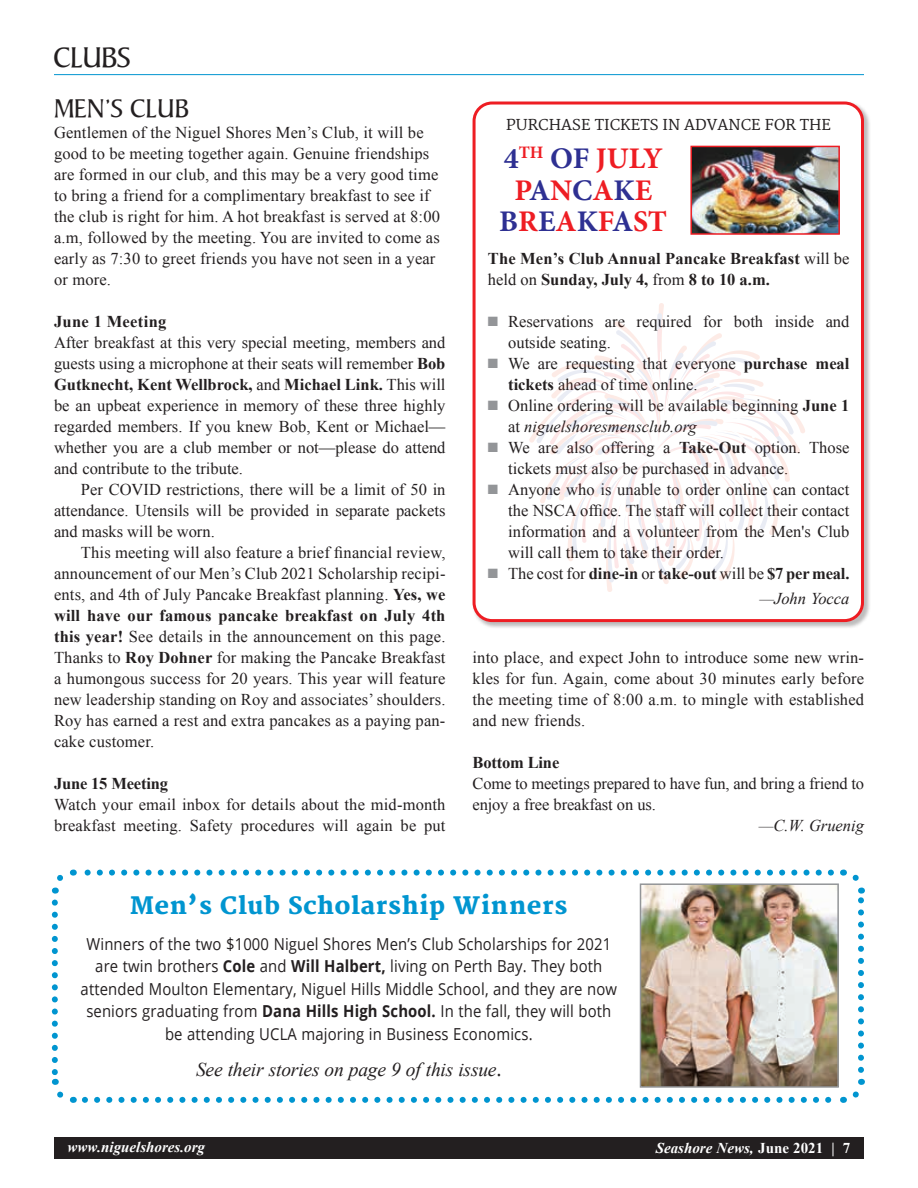
<style>
.page{position:relative;width:918px;height:1188px;background:#fff}
.page>*{position:absolute;margin:0;border:0;box-sizing:border-box;transform-origin:0 0}
.t1{font:700 30px/31.5px "Minion Pro";color:#ee1d23;text-align:center}
.t2{font:30px "Persuasion S Si";color:#231f20}
.t3{font:27px "Persuasion S Si";letter-spacing:.02em;color:#231f20}
.t4{font:900 24px "Merriweather";letter-spacing:.04em;color:#0095d0}
.t5{font:italic 19.5px "Times New Roman";letter-spacing:-.01em;color:#231f20}
.t6{font:16.5px/21px "Times New Roman";letter-spacing:.01em;color:#231f20}
.t7{font:16.5px/22.5px "Open Sans";letter-spacing:.01em;color:#231f20;text-align:center;scale:.9 1}
.t8{font:700 16.5px/21px "Times New Roman";color:#231f20}
.t9{font:16.5px/21px "Times New Roman";letter-spacing:-.01em;color:#231f20}
.t10{font:700 16.5px "Times New Roman";letter-spacing:.02em;color:#231f20}
.t11{font:italic 16.5px "Times New Roman";color:#231f20}
.t12{font:italic 700 15px "Times New Roman";color:#fff}
.t13{font:15px "Merriweather";color:#231f20}
.s1{font-weight:700}
.s2{color:#2e3092}
.s3{font-weight:400}
.s4{color:#939598}
.s5{font-style:italic}
.s6{font-weight:400;font-style:italic}
.s7{font-family:"Open Sans";font-style:normal}
.s8{font-style:normal}
</style>
<div class="page">
<div style="left:54px;top:1137px;width:810px;height:21px;background:#231f20"></div>
<hr style="left:54px;top:74px;width:810px;height:1px;background:#0095d0">
<svg style="left:85px;top:1097px;width:747px;height:6px"></svg>
<svg style="left:52px;top:903px;width:22px;height:200px"></svg>
<svg style="left:843px;top:1079px;width:22px;height:24px"></svg>
<svg style="left:842px;top:869px;width:22px;height:201px"></svg>
<svg style="left:51px;top:869px;width:780px;height:25px"></svg>
<img style="left:643px;top:886px;width:193px;height:199px">
<div style="left:640px;top:883px;width:199px;height:205px;border:2px solid #939598"></div>
<div style="left:472px;top:101px;width:399px;height:528px;background:#231f20;opacity:.3"></div>
<div style="left:474px;top:103px;width:389px;height:518px;background:#fff;border-radius:18px"></div>
<div style="left:473px;top:102px;width:391px;height:520px;border:3px solid #ee1d23;border-radius:18px"></div>
<img style="left:693px;top:149px;width:144px;height:83px">
<div style="left:690px;top:146px;width:150px;height:89px;border:2px solid #ee1d23"></div>
<svg style="left:529px;top:303px;width:276px;height:289px"></svg>
<h1 class="t2" style="left:54px;top:40px;width:78px">CLUBS</h1>
<h2 class="t3" style="left:54px;top:94px;width:137px">MEN’S CLUB</h2>
<p class="t6" style="left:54px;top:122px;width:387px">Gentlemen of the Niguel Shores Men’s Club, it will be good to be meeting together again. Genuine friendships are formed in our club, and this may be a very good time to bring a friend for a complimentary breakfast to see if the club is right for him. A hot breakfast is served at 8:00 a.m, followed by the meeting. You are invited to come as early as 7:30 to greet friends you have not seen in a year or more.</p>
<p class="t10" style="left:54px;top:310px;width:114px">June 1 Meeting</p>
<p class="t6" style="left:54px;top:332px;width:393px;text-align:justify">After breakfast at this very special meeting, members and guests using a microphone at their seats will remember <span class="s1">Bob Gutknecht, Kent Wellbrock,</span> and <span class="s1">Michael Link.</span> This will be an upbeat experience in memory of these three highly regarded members. If you knew Bob, Kent or Michael— whether you are a club member or not—please do attend and contribute to the tribute.</p>
<p class="t6" style="left:54px;top:479px;width:393px;text-align:justify;text-indent:27px">Per COVID restrictions, there will be a limit of 50 in attendance. Utensils will be provided in separate packets and masks will be worn.</p>
<p class="t6" style="left:54px;top:542px;width:393px;text-align:justify;text-indent:27px">This meeting will also feature a brief financial review, announcement of our Men’s Club 2021 Scholarship recipi&shy;ents, and 4th of July Pancake Breakfast planning. <span class="s1">Yes, we will have our famous pancake breakfast on July 4th this year!</span> See details in the announcement on this page.<br>Thanks to <span class="s1">Roy Dohner</span> for making the Pancake Breakfast a humongous success for 20 years. This year will feature new leadership standing on Roy and associates’ shoulders.<br>Roy has earned a rest and extra pancakes as a paying pan&shy;cake customer.</p>
<p class="t8" style="left:54px;top:773px;width:116px">June 15 Meeting</p>
<p class="t6" style="left:54px;top:794px;width:393px">Watch your email inbox for details about the mid-month breakfast meeting. Safety procedures will again be put</p>
<p class="t13" style="left:506px;top:116px;width:327px">PURCHASE TICKETS IN ADVANCE FOR THE</p>
<h1 class="t1" style="left:499px;top:143px;width:169px"><span class="s2">4</span><sup>TH</sup> <span class="s2">OF</span> JULY<br>P<span class="s2">A</span>N<span class="s2">C</span>A<span class="s2">K</span>E<br><span class="s2">B</span>R<span class="s2">E</span>A<span class="s2">K</span>F<span class="s2">A</span>ST</h1>
<p class="t8" style="left:488px;top:248px;width:363px">The Men’s Club Annual Pancake Breakfast <span class="s3">will be held on</span> Sunday, July 4, <span class="s3">from</span> 8 to 10 a.m.</p>
<p class="t6" style="left:508px;top:311px;width:343px;text-indent:-20px"><span class="s4">■</span> Reservations are required for both inside and outside seating.</p>
<p class="t6" style="left:508px;top:353px;width:343px;text-indent:-20px"><span class="s4">■</span> We are requesting that everyone <span class="s1">purchase meal tickets</span> ahead of time online.</p>
<p class="t6" style="left:508px;top:395px;width:343px;text-indent:-20px"><span class="s4">■</span> Online ordering will be available beginning <span class="s1">June 1 </span>at <span class="s5">niguelshoresmensclub.org</span></p>
<p class="t6" style="left:508px;top:437px;width:343px;text-indent:-20px"><span class="s4">■</span> We are also offering a <span class="s1">Take-Out</span> option. Those tickets must also be purchased in advance.</p>
<p class="t6" style="left:508px;top:479px;width:343px;text-align:justify;text-indent:-20px"><span class="s4">■</span> Anyone who is unable to order online can contact the NSCA office. The staff will collect their contact information and a volunteer from the Men's Club will call them to take their order.</p>
<p class="t8" style="left:488px;top:560px;width:363px;line-height:25.5px;text-align:right"><span class="s4">■</span> <span class="s3">The cost for</span> dine-in <span class="s3">or</span> take-out <span class="s3">will be</span> $7 per meal. <span class="s6">—John Yocca</span></p>
<p class="t6" style="left:473px;top:647px;width:393px;text-align:justify">into place, and expect John to introduce some new wrin&shy;kles for fun. Again, come about 30 minutes early before the meeting time of 8:00 a.m. to mingle with established and new friends.</p>
<p class="t8" style="left:473px;top:752px;width:88px">Bottom Line</p>
<p class="t9" style="left:473px;top:773px;width:393px">Come to meetings prepared to have fun, and bring a friend to enjoy a free breakfast on us.</p>
<p class="t11" style="left:759px;top:814px;width:107px">—C.W. Gruenig</p>
<h3 class="t4" style="left:130px;top:891px;width:439px">Men’s Club Scholarship Winners</h3>
<p class="t7" style="left:81px;top:932px;width:598px">Winners of the two $1000 Niguel Shores Men’s Club Scholarships for 2021 are twin brothers <span class="s1">Cole</span> and <span class="s1">Will Halbert,</span> living on Perth Bay. They both attended Moulton Elementary, Niguel Hills Middle School, and they are now seniors graduating from <span class="s1">Dana Hills High School.</span> In the fall, they will both be attending UCLA majoring in Business Economics.</p>
<p class="t5" style="left:196px;top:1056px;width:307px">See their stories on page 9 of this issue<span class="s7">.</span></p>
<p class="t12" style="left:68px;top:1137px;width:139px">www.niguelshores.org</p>
<p class="t12" style="left:656px;top:1138px;width:196px">Seashore News, <span class="s8">June 2021 | 7</span></p>
</div>
